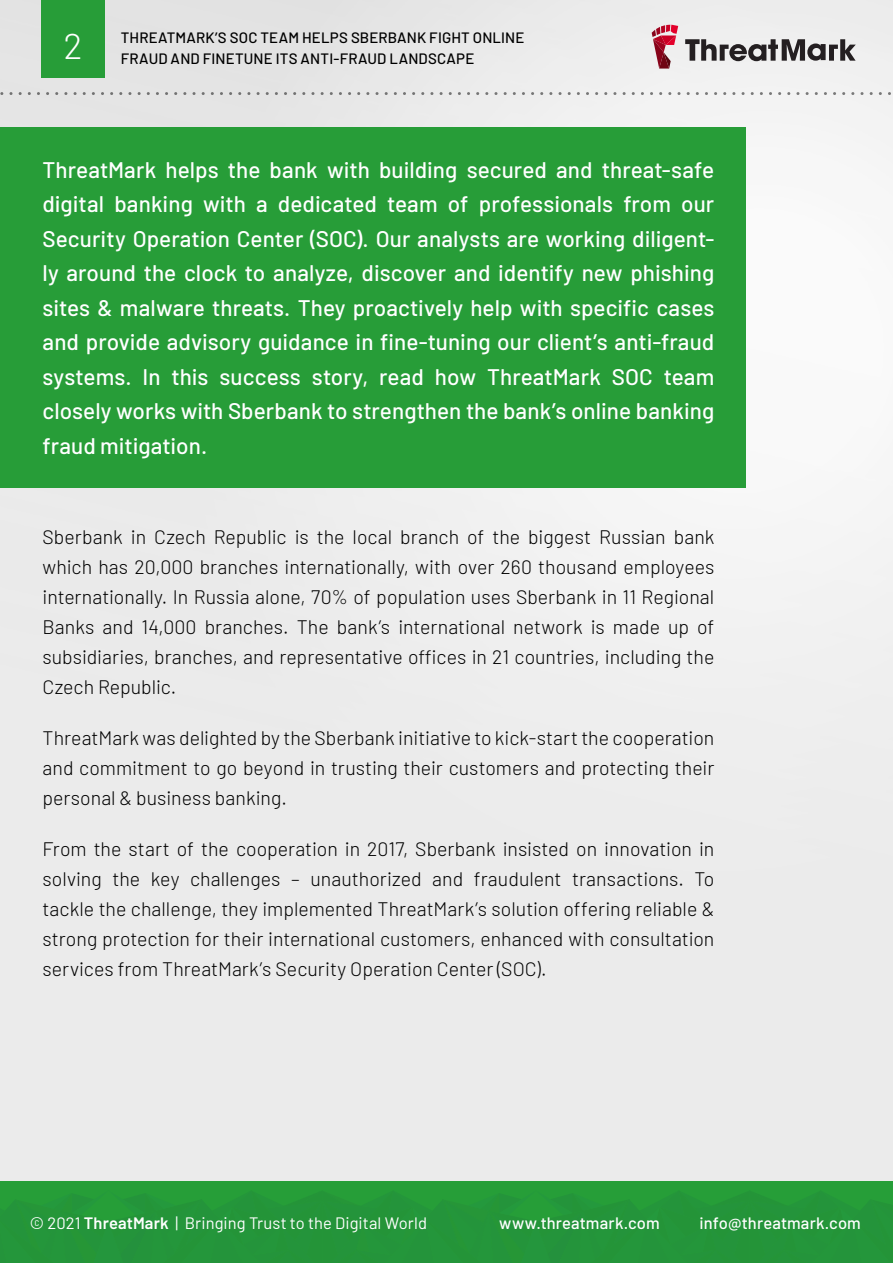
<style>
.page{position:relative;width:893px;height:1263px;background:#fff}
.page>*{position:absolute;margin:0;border:0;box-sizing:border-box;transform-origin:0 0}
.t1{font:300 36px "Barlow";color:#fff}
.t2{font:500 22.5px/34.5px "Barlow";color:#fff;text-align:justify}
.t3{font:300 19.5px/30px "Barlow";color:#000;text-align:justify}
.t4{font:16.5px "Barlow";letter-spacing:.005em;color:#fff}
.t5{font:500 16.5px "Barlow";letter-spacing:.01em;color:#fff}
.t6{font:500 15px/21px "Barlow";letter-spacing:.015em;color:#000}
.s1{font-weight:600}
</style>
<div class="page">
<div style="left:0;top:634px;width:618px;height:548px;background:#ebebeb"></div>
<img style="left:618px;top:0;width:275px;height:1182px">
<div style="left:0;top:0;width:620px;height:634px;background:#eaeaea"></div>
<div style="left:0;top:1182px;width:893px;height:81px;background:#249638"></div>
<div style="left:0;top:128px;width:746px;height:360px;background:#279d38"></div>
<svg style="left:0;top:92px;width:893px;height:3px"></svg>
<div style="left:41px;top:0;width:64px;height:77px;background:#279d38"></div>
<svg style="left:685px;top:39px;width:171px;height:22px"></svg>
<svg style="left:652px;top:25px;width:26px;height:44px"></svg>
<h1 class="t1" style="left:63px;top:20px;width:21px">2</h1>
<p class="t6" style="left:121px;top:26px;width:405px">THREATMARK’S SOC TEAM HELPS SBERBANK FIGHT ONLINE<br>FRAUD AND FINETUNE ITS ANTI-FRAUD LANDSCAPE</p>
<p class="t2" style="left:43px;top:151px;width:673px">ThreatMark helps the bank with building secured and threat-safe digital banking with a dedicated team of professionals from our Security Operation Center (SOC). Our analysts are working diligent&shy;ly around the clock to analyze, discover and identify new phishing sites &amp; malware threats. They proactively help with specific cases and provide advisory guidance in fine-tuning our client’s anti-fraud systems. In this success story, read how ThreatMark SOC team closely works with Sberbank to strengthen the bank’s online banking fraud mitigation.</p>
<p class="t3" style="left:43px;top:520px;width:673px">Sberbank in Czech Republic is the local branch of the biggest Russian bank which has 20,000 branches internationally, with over 260 thousand employees internationally. In Russia alone, 70% of population uses Sberbank in 11 Regional Banks and 14,000 branches. The bank’s international network is made up of subsidiaries, branches, and representative offices in 21 countries, including the Czech Republic.</p>
<p class="t3" style="left:43px;top:721px;width:673px">ThreatMark was delighted by the Sberbank initiative to kick-start the cooperation and commitment to go beyond in trusting their customers and protecting their personal &amp; business banking.</p>
<p class="t3" style="left:43px;top:833px;width:673px">From the start of the cooperation in 2017, Sberbank insisted on innovation in solving the key challenges – unauthorized and fraudulent transactions. To tackle the challenge, they implemented ThreatMark’s solution offering reliable &amp; strong protection for their international customers, enhanced with consultation services from ThreatMark’s Security Operation Center (SOC).</p>
<p class="t4" style="left:30px;top:1211px;width:399px">© 2021 <span class="s1">ThreatMark</span> | Bringing Trust to the Digital World</p>
<p class="t5" style="left:499px;top:1211px;width:162px">www.threatmark.com</p>
<p class="t5" style="left:699px;top:1211px;width:163px">info@threatmark.com</p>
</div>
